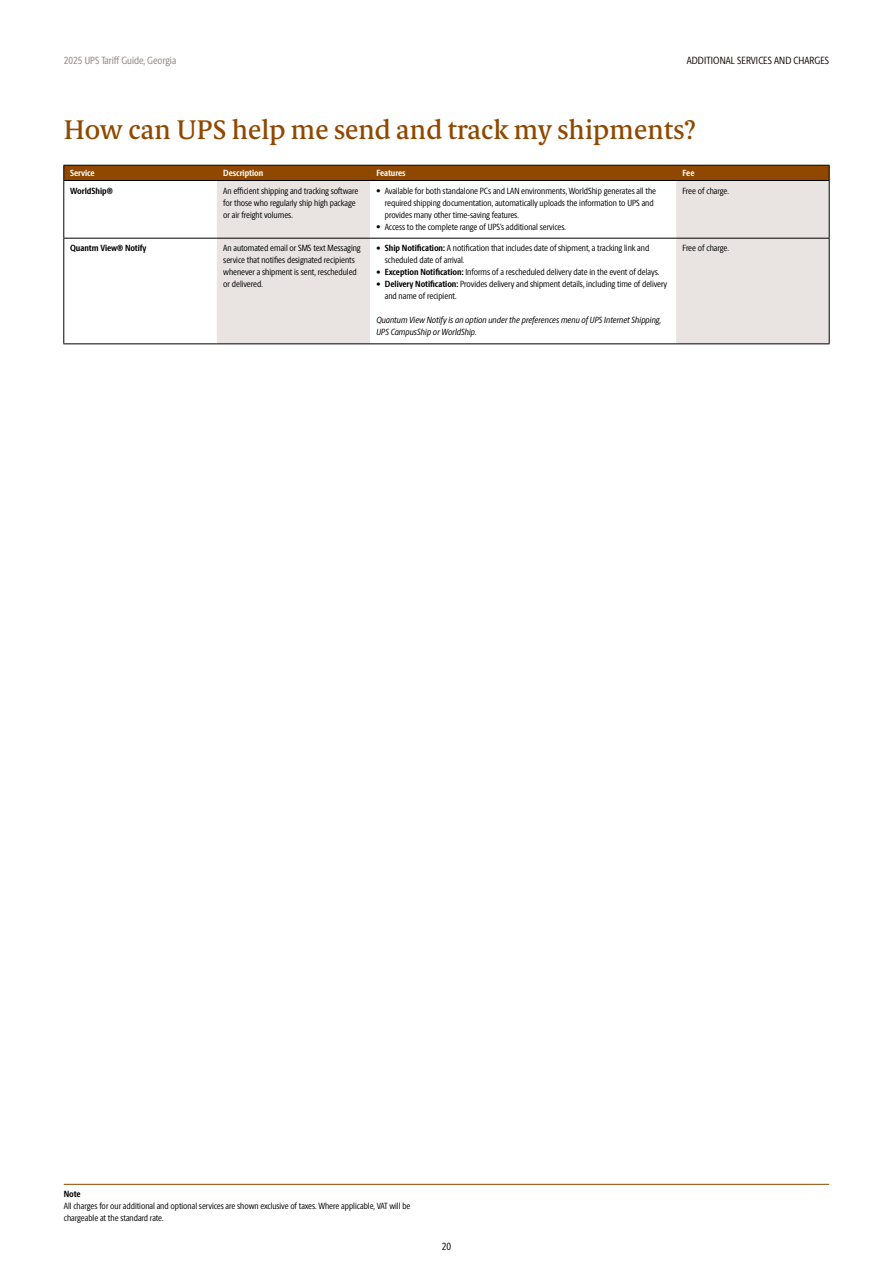
<style>
.page{position:relative;width:893px;height:1263px;background:#fff}
.page>*{position:absolute;margin:0;border:0;box-sizing:border-box;transform-origin:0 0}
.t1{font:500 27px "UPS Berlingske Serif Tx";color:#904800}
.t2{font:10.5px "UPS Berlingske Sans Cn";letter-spacing:.005em;color:#140700}
.t3{font:10.5px "UPS Berlingske Sans Cn";color:#908279}
.t4{font:10.5px "UPS Berlingske Sans Cn";color:#000}
.t5{font:9px/12px "UPS Berlingske Sans Cn";color:#000}
.t6{font:italic 9px/12px "UPS Berlingske Sans Cn";letter-spacing:.01em;color:#000}
.t7{font:700 9px "UPS Berlingske Sans Cn";color:#000}
.t8{font:700 9px "UPS Berlingske Sans Cn";letter-spacing:-.005em;color:#fff}
.s1{font-weight:700}
</style>
<div class="page">
<svg style="left:217px;top:181px;width:612px;height:162px"></svg>
<svg style="left:63px;top:165px;width:767px;height:15px;background:#894501"></svg>
<hr style="left:63px;top:180px;width:154px;height:1px;background:#000">
<hr style="left:63px;top:181px;width:1px;height:57px;background:#000">
<hr style="left:217px;top:180px;width:153px;height:1px;background:#000">
<hr style="left:370px;top:180px;width:306px;height:1px;background:#000">
<hr style="left:676px;top:180px;width:154px;height:1px;background:#000">
<hr style="left:829px;top:181px;width:1px;height:57px;background:#000">
<hr style="left:63px;top:238px;width:154px;height:1px;background:#000">
<hr style="left:63px;top:239px;width:1px;height:104px;background:#000">
<hr style="left:217px;top:238px;width:153px;height:1px;background:#000">
<hr style="left:370px;top:238px;width:306px;height:1px;background:#000">
<hr style="left:676px;top:238px;width:154px;height:1px;background:#000">
<hr style="left:829px;top:239px;width:1px;height:104px;background:#000">
<hr style="left:63px;top:343px;width:154px;height:1px;background:#000">
<hr style="left:217px;top:343px;width:153px;height:1px;background:#000">
<hr style="left:370px;top:343px;width:306px;height:1px;background:#000">
<hr style="left:676px;top:343px;width:154px;height:1px;background:#000">
<hr style="left:64px;top:1184px;width:765px;height:1px;background:#904800">
<p class="t3" style="left:64px;top:53px;width:114px">2025 UPS Tariff Guide, Georgia</p>
<p class="t2" style="left:687px;top:53px;width:144px">ADDITIONAL SERVICES AND CHARGES</p>
<h1 class="t1" style="left:64px;top:111px;width:634px">How can UPS help me send and track my shipments?</h1>
<p class="t8" style="left:70px;top:166px;width:26px">Service</p>
<p class="t8" style="left:223px;top:166px;width:42px">Description</p>
<p class="t8" style="left:376px;top:166px;width:31px">Features</p>
<p class="t8" style="left:682px;top:166px;width:13px">Fee</p>
<p class="t7" style="left:70px;top:184px;width:44px">WorldShip®</p>
<p class="t5" style="left:223px;top:184px;width:137px">An efficient shipping and tracking software for those who regularly ship high package or air freight volumes.</p>
<p class="t5" style="left:385px;top:184px;width:273px;text-indent:-9px">• Available for both standalone PCs and LAN environments, WorldShip generates all the required shipping documentation, automatically uploads the information to UPS and provides many other time-saving features.</p>
<p class="t5" style="left:376px;top:220px;width:191px">• Access to the complete range of UPS’s additional services.</p>
<p class="t5" style="left:682px;top:184px;width:48px">Free of charge.</p>
<p class="t7" style="left:70px;top:241px;width:78px">Quantm View® Notify</p>
<p class="t5" style="left:223px;top:242px;width:139px">An automated email or SMS text Messaging service that notifies designated recipients whenever a shipment is sent, rescheduled or delivered.</p>
<p class="t5" style="left:385px;top:242px;width:266px;text-indent:-9px"><span class="s1">• Ship Notification:</span> A notification that includes date of shipment, a tracking link and scheduled date of arrival.</p>
<p class="t5" style="left:376px;top:266px;width:285px"><span class="s1">• Exception Notification:</span> Informs of a rescheduled delivery date in the event of delays.</p>
<p class="t5" style="left:385px;top:278px;width:284px;text-indent:-9px"><span class="s1">• Delivery Notification:</span> Provides delivery and shipment details, including time of delivery and name of recipient.</p>
<p class="t6" style="left:376px;top:314px;width:286px">Quantum View Notify is an option under the preferences menu of UPS Internet Shipping,<br>UPS CampusShip or WorldShip.</p>
<p class="t5" style="left:682px;top:242px;width:48px">Free of charge.</p>
<p class="t7" style="left:64px;top:1187px;width:18px">Note</p>
<p class="t5" style="left:64px;top:1200px;width:348px">All charges for our additional and optional services are shown exclusive of taxes. Where applicable, VAT will be chargeable at the standard rate.</p>
<p class="t4" style="left:442px;top:1239px;width:11px">20</p>
</div>
